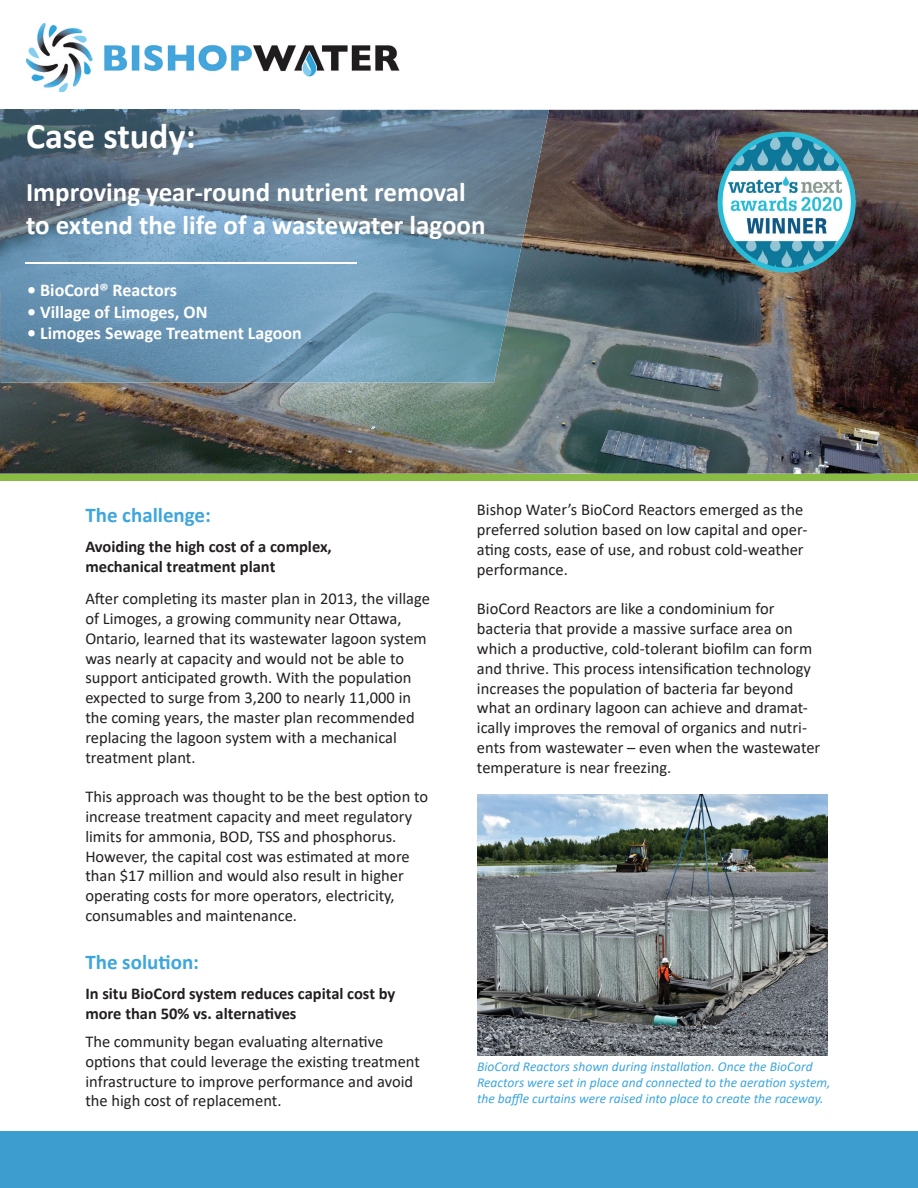
<style>
.page{position:relative;width:918px;height:1188px;background:#fff}
.page>*{position:absolute;margin:0;border:0;box-sizing:border-box;transform-origin:0 0}
.t1{font:700 36px "Calibri";color:#fff}
.t2{font:700 27px/32.4px "Calibri";color:#fff}
.t3{font:700 21px "Calibri";color:#3ea6dc}
.t4{font:700 18px "Calibri";color:#fff}
.t5{font:16.5px/19.8px "Calibri";color:#231f20}
.t6{font:700 16.5px/19.8px "Calibri";color:#231f20}
.t7{font:italic 13.5px/16.2px "Calibri";color:#3ea6dc}
</style>
<div class="page">
<div style="left:0;top:1131px;width:918px;height:57px;background:#3c9dce"></div>
<div style="left:0;top:474px;width:918px;height:7px;background:#8abc44"></div>
<img style="left:26px;top:23px;width:374px;height:69px">
<img style="left:0;top:110px;width:918px;height:364px">
<img style="left:477px;top:795px;width:350px;height:261px">
<img style="left:1px;top:110px;width:548px;height:182px">
<img style="left:1px;top:291px;width:511px;height:91px">
<hr style="left:26px;top:263px;width:331px;height:1px;background:#fff">
<img style="left:716px;top:130px;width:142px;height:145px">
<h1 class="t1" style="left:26px;top:111px;width:171px">Case study:</h1>
<h2 class="t2" style="left:26px;top:176px;width:461px">Improving year-round nutrient removal to extend the life of a wastewater lagoon</h2>
<p class="t4" style="left:27px;top:277px;width:151px">• BioCord® Reactors</p>
<p class="t4" style="left:27px;top:299px;width:182px">• Village of Limoges, ON</p>
<p class="t4" style="left:27px;top:321px;width:276px">• Limoges Sewage Treatment Lagoon</p>
<p class="t3" style="left:85px;top:500px;width:127px">The challenge:</p>
<p class="t6" style="left:85px;top:536px;width:248px">Avoiding the high cost of a complex, mechanical treatment plant</p>
<p class="t5" style="left:85px;top:588px;width:346px">After completing its master plan in 2013, the village of Limoges, a growing community near Ottawa, Ontario, learned that its wastewater lagoon system was nearly at capacity and would not be able to support anticipated growth. With the population expected to surge from 3,200 to nearly 11,000 in the coming years, the master plan recommended replacing the lagoon system with a mechanical treatment plant.</p>
<p class="t5" style="left:85px;top:786px;width:344px">This approach was thought to be the best option to increase treatment capacity and meet regulatory limits for ammonia, BOD, TSS and phosphorus.<br>However, the capital cost was estimated at more than $17 million and would also result in higher operating costs for more operators, electricity, consumables and maintenance.</p>
<p class="t3" style="left:85px;top:947px;width:115px">The solution:</p>
<p class="t6" style="left:85px;top:984px;width:312px">In situ BioCord system reduces capital cost by more than 50% vs. alternatives</p>
<p class="t5" style="left:85px;top:1031px;width:336px">The community began evaluating alternative options that could leverage the existing treatment infrastructure to improve performance and avoid the high cost of replacement.</p>
<p class="t5" style="left:477px;top:500px;width:332px">Bishop Water’s BioCord Reactors emerged as the preferred solution based on low capital and oper&shy;ating costs, ease of use, and robust cold-weather performance.</p>
<p class="t5" style="left:477px;top:599px;width:345px">BioCord Reactors are like a condominium for bacteria that provide a massive surface area on which a productive, cold-tolerant biofilm can form and thrive. This process intensification technology increases the population of bacteria far beyond what an ordinary lagoon can achieve and dramat&shy;ically improves the removal of organics and nutri&shy;ents from wastewater – even when the wastewater temperature is near freezing.</p>
<p class="t7" style="left:477px;top:1057px;width:355px">BioCord Reactors shown during installation. Once the BioCord<br>Reactors were set in place and connected to the aeration system, the baffle curtains were raised into place to create the raceway.</p>
</div>
